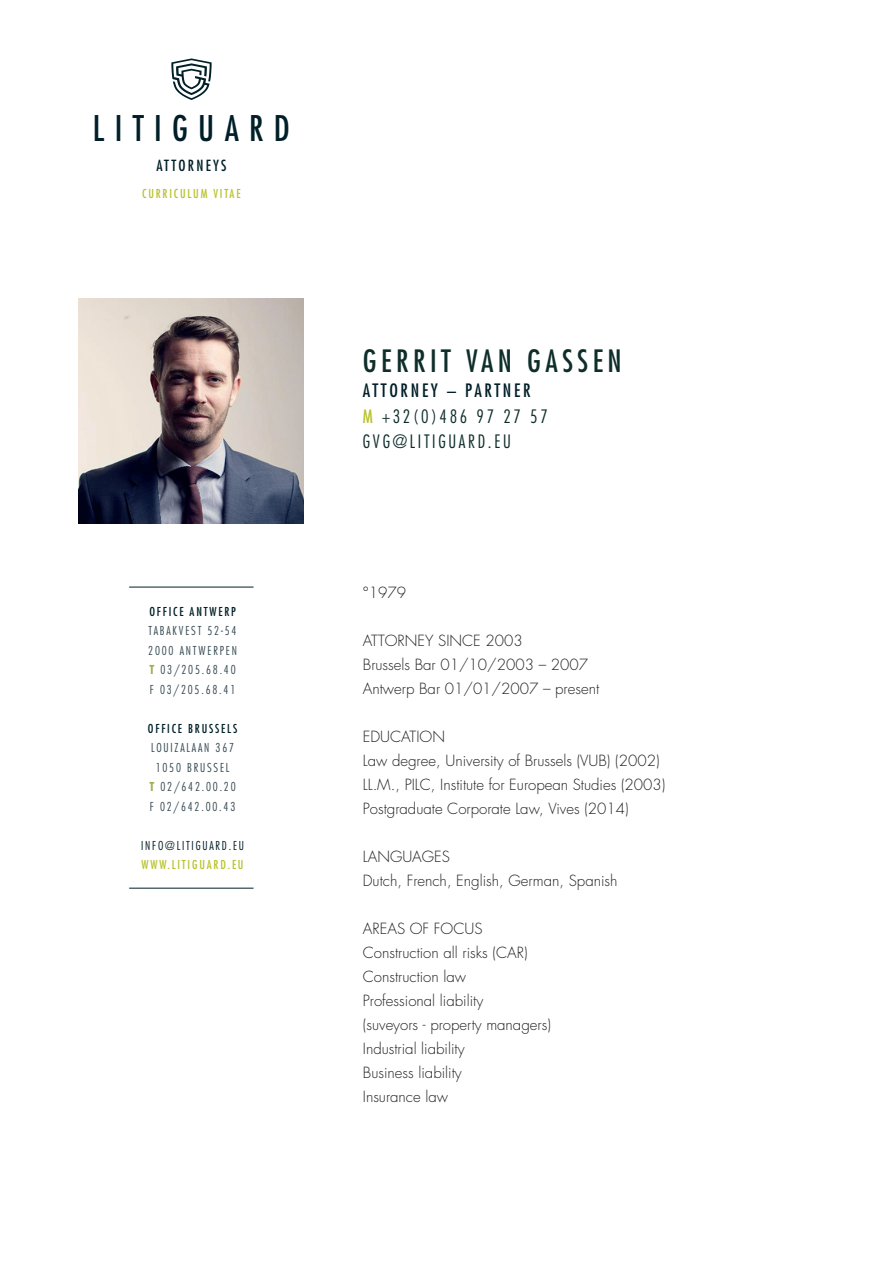
<style>
.page{position:relative;width:893px;height:1263px;background:#fff}
.page>*{position:absolute;margin:0;border:0;box-sizing:border-box;transform-origin:0 0}
.t1{font:condensed 34.5px "Futura";letter-spacing:.3em;color:#001f28}
.t2{font:condensed 30px "Futura";letter-spacing:.15em;color:#0e2e2b}
.t3{font:300 condensed 18px/25.5px "Futura";letter-spacing:.15em;color:#0e2e2b}
.t4{font:300 15px/24px "Futura";color:#231f20}
.t5{font:condensed 15px "Futura";letter-spacing:.15em;color:#001f28}
.t6{font:300 condensed 12px/19.5px "Futura";letter-spacing:.15em;color:#364a52;text-align:justify}
.t7{font:condensed 12px "Futura";letter-spacing:.15em;color:#b9c22d}
.t8{font:condensed 12px "Futura";letter-spacing:.15em;color:#001f28}
.t9{font:300 condensed 12px "Futura";letter-spacing:.15em;color:#001f28}
.s1{font-weight:700;color:#9eaf4e}
.s2{font-weight:400;color:#001f28}
.s3{font-weight:400;color:#b9c22d}
</style>
<div class="page">
<hr style="left:129px;top:587px;width:125px;height:1px;background:#001f28">
<hr style="left:129px;top:888px;width:125px;height:1px;background:#001f28">
<svg style="left:171px;top:58px;width:41px;height:42px"></svg>
<img style="left:79px;top:299px;width:225px;height:224px">
<h1 class="t1" style="left:93px;top:107px;width:199px">LITIGUARD</h1>
<p class="t5" style="left:156px;top:156px;width:72px">ATTORNEYS</p>
<p class="t7" style="left:142px;top:186px;width:100px">CURRICULUM VITAE</p>
<p class="t8" style="left:149px;top:604px;width:88px">OFFICE ANTWERP</p>
<p class="t6" style="left:148px;top:621px;width:90px">TABAKVEST 52-54<br>2000 ANTWERPEN <span class="s1">T</span> 03/205.68.40<br>F 03/205.68.41</p>
<p class="t8" style="left:148px;top:721px;width:91px">OFFICE BRUSSELS</p>
<p class="t6" style="left:149px;top:738px;width:88px;text-align:center">LOUIZALAAN 367<br>1050 BRUSSEL<br><span class="s1">T</span> 02/642.00.20<br>F 02/642.00.43</p>
<p class="t9" style="left:141px;top:838px;width:104px">INFO@LITIGUARD.EU</p>
<p class="t7" style="left:142px;top:857px;width:103px">WWW.LITIGUARD.EU</p>
<h2 class="t2" style="left:363px;top:342px;width:260px">GERRIT VAN GASSEN</h2>
<p class="t3" style="left:363px;top:378px;width:187px"><span class="s2">ATTORNEY – PARTNER<br></span><span class="s3">M</span> +32(0)486 97 27 57<br>GVG@LITIGUARD.EU</p>
<p class="t4" style="left:363px;top:581px;width:45px">°1979</p>
<p class="t4" style="left:363px;top:629px;width:238px">ATTORNEY SINCE 2003<br>Brussels Bar 01/10/2003 – 2007<br>Antwerp Bar 01/01/2007 – present</p>
<p class="t4" style="left:363px;top:725px;width:304px">EDUCATION<br>Law degree, University of Brussels (VUB) (2002)<br>LL.M., PILC, Institute for European Studies (2003)<br>Postgraduate Corporate Law, Vives (2014)</p>
<p class="t4" style="left:363px;top:845px;width:256px">LANGUAGES<br>Dutch, French, English, German, Spanish</p>
<p class="t4" style="left:363px;top:917px;width:190px">AREAS OF FOCUS<br>Construction all risks (CAR)<br>Construction law<br>Professional liability<br>(suveyors - property managers)<br>Industrial liability<br>Business liability<br>Insurance law</p>
</div>
